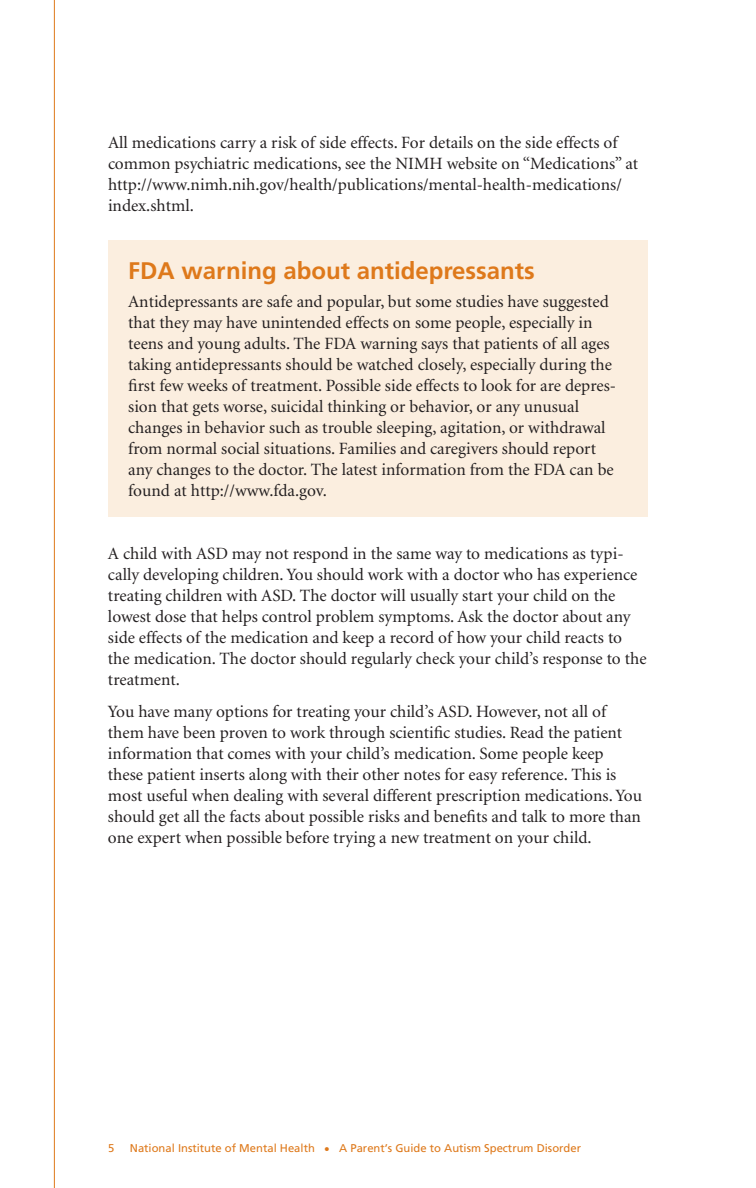
<style>
.page{position:relative;width:756px;height:1188px;background:#fff}
.page>*{position:absolute;margin:0;border:0;box-sizing:border-box;transform-origin:0 0}
.t1{font:700 24px "Frutiger";color:#de791b}
.t2{font:17.25px/21px "Minion";color:#231f20}
.t3{font:11.25px "Frutiger";color:#de791b}
</style>
<div class="page">
<div style="left:108px;top:241px;width:540px;height:276px;background:#fbeedf"></div>
<hr style="left:54px;top:0;width:1px;height:1188px;background:#de791b">
<p class="t2" style="left:108px;top:133px;width:532px">All medications carry a risk of side effects. For details on the side effects of common psychiatric medications, see the NIMH website on “Medications” at http://www.nimh.nih.gov/health/publications/mental-health-medications/ index.shtml.</p>
<h3 class="t1" style="left:128px;top:257px;width:408px">FDA warning about antidepressants</h3>
<p class="t2" style="left:128px;top:292px;width:489px">Antidepressants are safe and popular, but some studies have suggested that they may have unintended effects on some people, especially in teens and young adults. The FDA warning says that patients of all ages taking antidepressants should be watched closely, especially during the first few weeks of treatment. Possible side effects to look for are depres&shy;sion that gets worse, suicidal thinking or behavior, or any unusual changes in behavior such as trouble sleeping, agitation, or withdrawal from normal social situations. Families and caregivers should report any changes to the doctor. The latest information from the FDA can be found at http://www.fda.gov.</p>
<p class="t2" style="left:108px;top:544px;width:540px">A child with ASD may not respond in the same way to medications as typi&shy;cally developing children. You should work with a doctor who has experience treating children with ASD. The doctor will usually start your child on the lowest dose that helps control problem symptoms. Ask the doctor about any side effects of the medication and keep a record of how your child reacts to the medication. The doctor should regularly check your child’s response to the treatment.</p>
<p class="t2" style="left:108px;top:701px;width:536px">You have many options for treating your child’s ASD. However, not all of them have been proven to work through scientific studies. Read the patient information that comes with your child’s medication. Some people keep these patient inserts along with their other notes for easy reference. This is most useful when dealing with several different prescription medications. You should get all the facts about possible risks and benefits and talk to more than one expert when possible before trying a new treatment on your child.</p>
<p class="t3" style="left:108px;top:1142px;width:8px">5</p>
<p class="t3" style="left:130px;top:1142px;width:453px">National Institute of Mental Health • A Parent’s Guide to Autism Spectrum Disorder</p>
</div>
